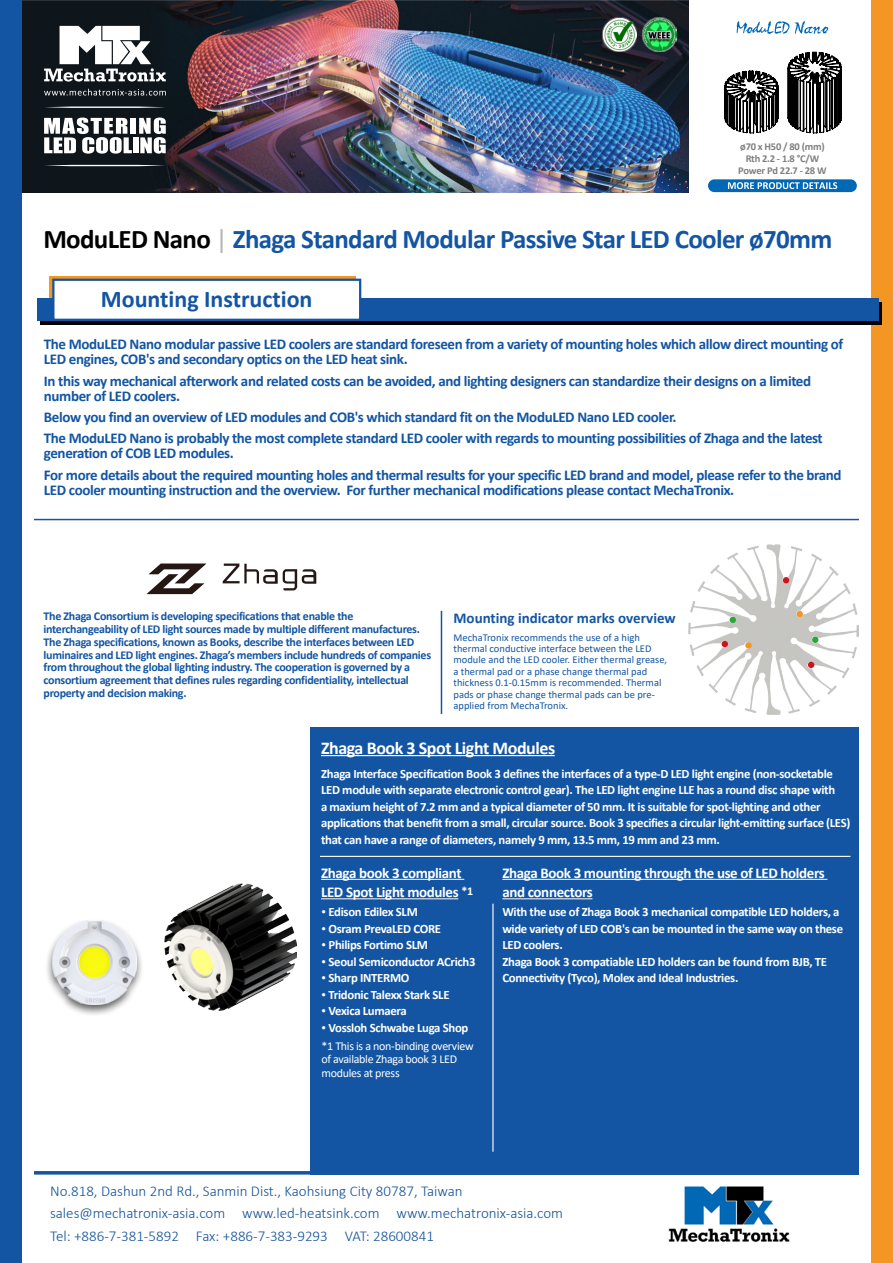
<style>
.page{position:relative;width:893px;height:1263px;background:#fff}
.page>*{position:absolute;margin:0;border:0;box-sizing:border-box;transform-origin:0 0}
.t1{font:700 27px "Calibri";letter-spacing:-.025em;color:#1355a3}
.t2{font:700 24px "Calibri";color:#1355a3}
.t3{font:700 18px "Calibri";letter-spacing:-.025em;color:#fff}
.t4{font:700 15px/15px "Calibri";letter-spacing:-.025em;color:#1355a3}
.t5{font:300 15px/22.5px "Calibri";color:#125198}
.t6{font:700 15px/19.5px "Calibri";letter-spacing:-.025em;color:#fff}
.t7{font:700 15px "Calibri";color:#1355a3}
.t8{font:700 12.75px/16.5px "Calibri";letter-spacing:-.025em;color:#fff}
.t9{font:700 12px/12.8px "Calibri";letter-spacing:-.025em;color:#1355a3}
.t10{font:12px/13.5px "Calibri";letter-spacing:-.025em;color:#fff}
.t11{font:10.5px/11.4px "Calibri";color:#1355a3}
.t12{font:700 10.5px/12px "Calibri";letter-spacing:-.025em;color:#808080;text-align:center}
.s1{color:#000}
.s2{font-weight:400;color:#b5b6b6}
.s3{font-weight:400;font-size:10.5px}
</style>
<div class="page">
<img style="left:21px;top:0;width:668px;height:192px">
<div style="left:872px;top:0;width:21px;height:1263px;background:#f49624"></div>
<div style="left:0;top:0;width:21px;height:1263px;background:#1355a3"></div>
<img style="left:668px;top:1186px;width:122px;height:57px">
<img style="left:602px;top:17px;width:34px;height:34px">
<img style="left:642px;top:17px;width:34px;height:34px">
<svg style="left:44px;top:26px;width:122px;height:56px"></svg>
<svg style="left:44px;top:89px;width:122px;height:7px"></svg>
<svg style="left:44px;top:107px;width:122px;height:1px"></svg>
<svg style="left:44px;top:165px;width:122px;height:1px"></svg>
<div style="left:131px;top:118px;width:5px;height:16px;background:#fff"></div>
<svg style="left:44px;top:118px;width:88px;height:36px"></svg>
<div style="left:133px;top:137px;width:5px;height:16px;background:#fff"></div>
<svg style="left:139px;top:118px;width:27px;height:36px"></svg>
<div style="left:708px;top:179px;width:149px;height:13px;background:#0068b4;border-radius:6px"></div>
<svg style="left:728px;top:182px;width:109px;height:7px"></svg>
<svg style="left:737px;top:21px;width:91px;height:13px"></svg>
<svg style="left:724px;top:71px;width:54px;height:62px"></svg>
<svg style="left:788px;top:52px;width:54px;height:81px"></svg>
<svg style="left:49px;top:276px;width:307px;height:22px"></svg>
<svg style="left:40px;top:302px;width:842px;height:22px;background:#030e1b"></svg>
<div style="left:37px;top:298px;width:842px;height:22px;background:#1355a3"></div>
<div style="left:52px;top:279px;width:309px;height:42px;background:#fff;border:2px solid #1355a3"></div>
<div style="left:45px;top:918px;width:100px;height:100px;background:#000;opacity:.65"></div>
<img style="left:53px;top:921px;width:84px;height:83px">
<img style="left:165px;top:883px;width:131px;height:128px">
<div style="left:311px;top:727px;width:548px;height:447px;background:#1355a3"></div>
<hr style="left:320px;top:856px;width:530px;height:1px;background:#fff">
<hr style="left:321px;top:879px;width:143px;height:1px;background:#fff">
<hr style="left:321px;top:898px;width:137px;height:1px;background:#fff">
<hr style="left:502px;top:879px;width:325px;height:1px;background:#fff">
<hr style="left:502px;top:898px;width:90px;height:1px;background:#fff">
<hr style="left:492px;top:904px;width:2px;height:248px;background:#fff">
<hr style="left:321px;top:755px;width:234px;height:1px;background:#fff">
<hr style="left:34px;top:1171px;width:382px;height:3px;background:#1355a3">
<hr style="left:441px;top:611px;width:1px;height:103px;background:#1355a3">
<svg style="left:146px;top:563px;width:61px;height:31px"></svg>
<svg style="left:223px;top:563px;width:93px;height:27px"></svg>
<hr style="left:34px;top:519px;width:825px;height:1px;background:#1355a3">
<img style="left:689px;top:545px;width:170px;height:170px">
<svg style="left:722px;top:641px;width:6px;height:6px"></svg>
<svg style="left:783px;top:577px;width:6px;height:6px"></svg>
<svg style="left:808px;top:662px;width:6px;height:6px"></svg>
<svg style="left:812px;top:637px;width:6px;height:6px"></svg>
<svg style="left:730px;top:617px;width:6px;height:6px"></svg>
<div style="left:796px;top:611px;width:7px;height:6px;background:#f49624;border-radius:50%"></div>
<svg style="left:745px;top:642px;width:7px;height:7px"></svg>
<p class="t12" style="left:738px;top:140px;width:90px">ø70 x H50 / 80 (mm)<br>Rth 2.2 - 1.8 °C/W<br>Power Pd 22.7 - 28 W</p>
<p class="t1" style="left:43px;top:220px;width:791px"><span class="s1">ModuLED Nano</span> <span class="s2">|</span> Zhaga Standard Modular Passive Star LED Cooler ø70mm</p>
<p class="t2" style="left:101px;top:282px;width:213px">Mounting Instruction</p>
<p class="t4" style="left:44px;top:337px;width:801px">The ModuLED Nano modular passive LED coolers are standard foreseen from a variety of mounting holes which allow direct mounting of<br>LED engines, COB's and secondary optics on the LED heat sink.</p>
<p class="t4" style="left:44px;top:373px;width:769px">In this way mechanical afterwork and related costs can be avoided, and lighting designers can standardize their designs on a limited number of LED coolers.</p>
<p class="t4" style="left:44px;top:409px;width:634px">Below you find an overview of LED modules and COB's which standard fit on the ModuLED Nano LED cooler.</p>
<p class="t4" style="left:44px;top:431px;width:780px">The ModuLED Nano is probably the most complete standard LED cooler with regards to mounting possibilities of Zhaga and the latest generation of COB LED modules.</p>
<p class="t4" style="left:44px;top:467px;width:799px">For more details about the required mounting holes and thermal results for your specific LED brand and model, please refer to the brand<br>LED cooler mounting instruction and the overview. For further mechanical modifications please contact MechaTronix.</p>
<p class="t9" style="left:44px;top:610px;width:389px">The Zhaga Consortium is developing specifications that enable the interchangeability of LED light sources made by multiple different manufactures.<br>The Zhaga specifications, known as Books, describe the interfaces between LED luminaires and LED light engines. Zhaga’s members include hundreds of companies from throughout the global lighting industry. The cooperation is governed by a consortium agreement that defines rules regarding confidentiality, intellectual property and decision making.</p>
<p class="t7" style="left:453px;top:607px;width:224px">Mounting indicator marks overview</p>
<p class="t11" style="left:453px;top:631px;width:215px">MechaTronix recommends the use of a high thermal conductive interface between the LED module and the LED cooler. Either thermal grease, a thermal pad or a phase change thermal pad thickness 0.1-0.15mm is recommended. Thermal pads or phase change thermal pads can be pre&shy;applied from MechaTronix.</p>
<p class="t3" style="left:321px;top:735px;width:236px">Zhaga Book 3 Spot Light Modules</p>
<p class="t8" style="left:321px;top:765px;width:531px">Zhaga Interface Specification Book 3 defines the interfaces of a type-D LED light engine (non-socketable LED module with separate electronic control gear). The LED light engine LLE has a round disc shape with<br>a maxium height of 7.2 mm and a typical diameter of 50 mm. It is suitable for spot-lighting and other applications that benefit from a small, circular source. Book 3 specifies a circular light-emitting surface (LES) that can have a range of diameters, namely 9 mm, 13.5 mm, 19 mm and 23 mm.</p>
<p class="t6" style="left:321px;top:863px;width:154px">Zhaga book 3 compliant<br>LED Spot Light modules <sup>*1</sup></p>
<p class="t6" style="left:502px;top:863px;width:324px">Zhaga Book 3 mounting through the use of LED holders and connectors</p>
<p class="t8" style="left:321px;top:903px;width:98px"><span class="s3">•</span> Edison Edilex SLM</p>
<p class="t8" style="left:321px;top:920px;width:122px"><span class="s3">•</span> Osram PrevaLED CORE</p>
<p class="t8" style="left:321px;top:936px;width:108px"><span class="s3">•</span> Philips Fortimo SLM</p>
<p class="t8" style="left:321px;top:953px;width:156px"><span class="s3">•</span> Seoul Semiconductor ACrich3</p>
<p class="t8" style="left:321px;top:969px;width:90px"><span class="s3">•</span> Sharp INTERMO</p>
<p class="t8" style="left:321px;top:986px;width:130px"><span class="s3">•</span> Tridonic Talexx Stark SLE</p>
<p class="t8" style="left:321px;top:1002px;width:87px"><span class="s3">•</span> Vexica Lumaera</p>
<p class="t8" style="left:321px;top:1019px;width:149px"><span class="s3">•</span> Vossloh Schwabe Luga Shop</p>
<p class="t10" style="left:321px;top:1038px;width:154px">*1 This is a non-binding overview of available Zhaga book 3 LED modules at press</p>
<p class="t8" style="left:502px;top:903px;width:342px">With the use of Zhaga Book 3 mechanical compatible LED holders, a wide variety of LED COB's can be mounted in the same way on these<br>LED coolers.</p>
<p class="t8" style="left:502px;top:953px;width:326px">Zhaga Book 3 compatiable LED holders can be found from BJB, TE<br>Connectivity (Tyco), Molex and Ideal Industries.</p>
<p class="t5" style="left:50px;top:1179px;width:515px">No.818, Dashun 2nd Rd., Sanmin Dist., Kaohsiung City 80787, Taiwan sales@mechatronix-asia.com www.led-heatsink.com www.mechatronix-asia.com<br>Tel: +886-7-381-5892 Fax: +886-7-383-9293 VAT: 28600841</p>
</div>
